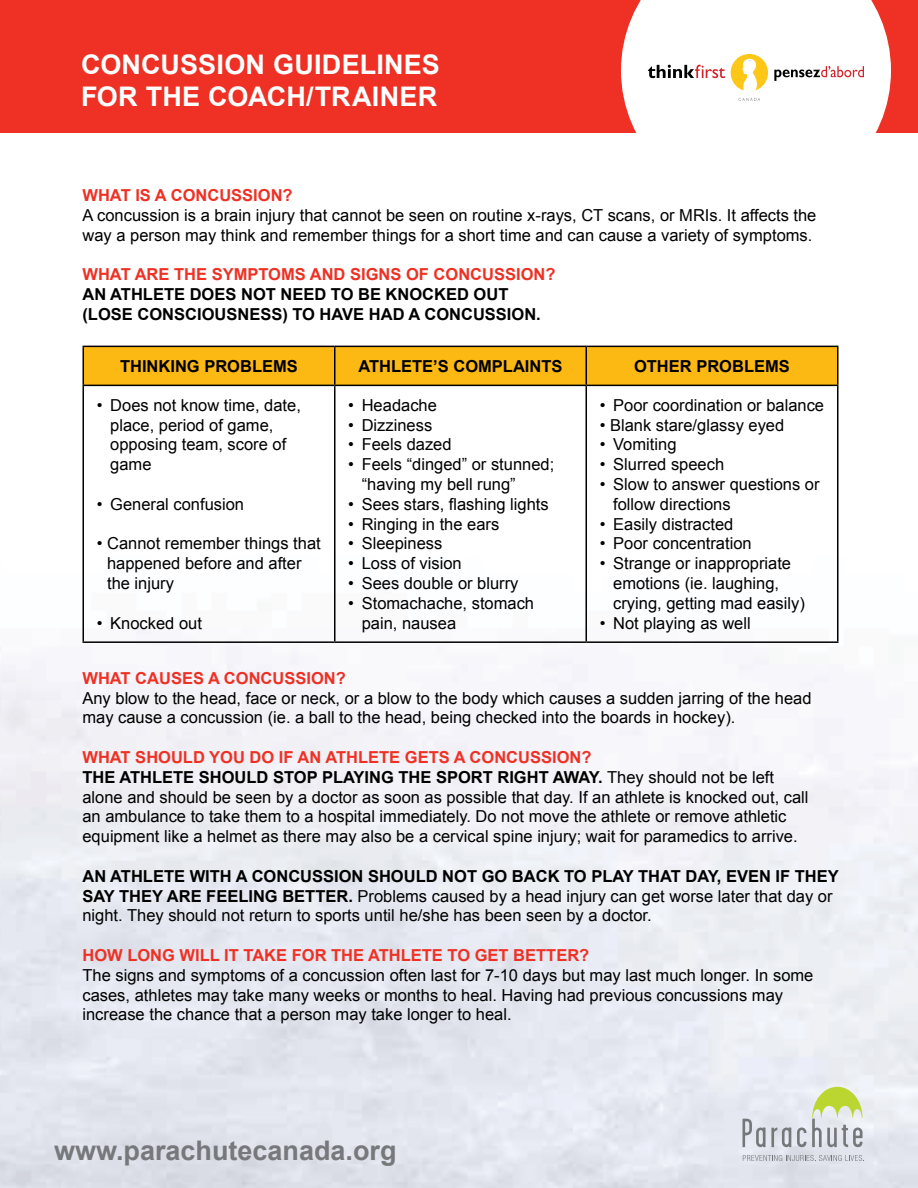
<style>
.page{position:relative;width:918px;height:1188px;background:#fff}
.page>*{position:absolute;margin:0;border:0;box-sizing:border-box;transform-origin:0 0}
.t1{font:700 27px "Arial";color:#fff}
.t2{font:700 27px "Arial";color:#77787b}
.t3{font:16.5px/19.8px "Arial";color:#000}
.t4{font:700 16.5px/19.8px "Arial";color:#000}
.t5{font:700 16.5px "Arial";color:#ee3124}
.s1{font-weight:700;color:#ee3124}
.s2{font-weight:700}
</style>
<div class="page">
<svg style="left:743px;top:1087px;width:120px;height:60px;background:#d2d8cb"></svg>
<svg style="left:743px;top:1155px;width:121px;height:6px"></svg>
<div style="left:0;top:0;width:918px;height:133px;background:#ee3124"></div>
<div style="left:621px;top:0;width:270px;height:133px;background:#fff"></div>
<div style="left:731px;top:54px;width:37px;height:37px;background:#fdc717;border-radius:50%"></div>
<svg style="left:741px;top:58px;width:17px;height:34px"></svg>
<svg style="left:648px;top:65px;width:77px;height:13px"></svg>
<svg style="left:774px;top:66px;width:90px;height:15px"></svg>
<svg style="left:738px;top:98px;width:22px;height:3px"></svg>
<div style="left:84px;top:347px;width:753px;height:38px;background:#fdb913"></div>
<hr style="left:82px;top:346px;width:253px;height:1px;background:#000">
<hr style="left:82px;top:347px;width:2px;height:38px;background:#000">
<hr style="left:335px;top:346px;width:251px;height:1px;background:#000">
<hr style="left:334px;top:347px;width:2px;height:38px;background:#000">
<hr style="left:586px;top:346px;width:253px;height:1px;background:#000">
<hr style="left:585px;top:347px;width:2px;height:38px;background:#000">
<hr style="left:837px;top:347px;width:1px;height:38px;background:#000">
<hr style="left:82px;top:385px;width:253px;height:1px;background:#000">
<hr style="left:82px;top:386px;width:2px;height:255px;background:#000">
<hr style="left:335px;top:385px;width:251px;height:1px;background:#000">
<hr style="left:334px;top:386px;width:2px;height:255px;background:#000">
<hr style="left:586px;top:385px;width:253px;height:1px;background:#000">
<hr style="left:585px;top:386px;width:2px;height:255px;background:#000">
<hr style="left:837px;top:386px;width:1px;height:255px;background:#000">
<hr style="left:82px;top:641px;width:253px;height:2px;background:#000">
<hr style="left:335px;top:641px;width:251px;height:2px;background:#000">
<hr style="left:586px;top:641px;width:253px;height:2px;background:#000">
<h1 class="t1" style="left:81px;top:46px;width:20px">CONCUSSION</h1>
<h1 class="t1" style="left:273px;top:46px;width:18px">GUIDELINES</h1>
<h1 class="t1" style="left:81px;top:79px;width:20px">FOR</h1>
<h1 class="t1" style="left:146px;top:79px;width:19px">THE</h1>
<h1 class="t1" style="left:208px;top:79px;width:20px">COACH</h1>
<h1 class="t1" style="left:306px;top:79px;width:27px">/TRAINER</h1>
<p class="t5" style="left:82px;top:184px;width:212px">WHAT IS A CONCUSSION?</p>
<p class="t3" style="left:82px;top:205px;width:736px">A concussion is a brain injury that cannot be seen on routine x-rays, CT scans, or MRIs. It affects the way a person may think and remember things for a short time and can cause a variety of symptoms.</p>
<p class="t5" style="left:82px;top:263px;width:475px">WHAT ARE THE SYMPTOMS AND SIGNS OF CONCUSSION?</p>
<p class="t4" style="left:82px;top:285px;width:460px">AN ATHLETE DOES NOT NEED TO BE KNOCKED OUT (LOSE CONSCIOUSNESS) TO HAVE HAD A CONCUSSION.</p>
<p class="t4" style="left:120px;top:357px;width:179px">THINKING PROBLEMS</p>
<p class="t4" style="left:358px;top:357px;width:206px">ATHLETE’S COMPLAINTS</p>
<p class="t4" style="left:634px;top:357px;width:157px">OTHER PROBLEMS</p>
<p class="t3" style="left:110px;top:395px;width:192px;text-indent:-13px">• Does not know time, date, place, period of game, opposing team, score of game</p>
<p class="t3" style="left:97px;top:494px;width:149px">• General confusion</p>
<p class="t3" style="left:107px;top:534px;width:215px;text-indent:-10px">• Cannot remember things that happened before and after the injury</p>
<p class="t3" style="left:97px;top:613px;width:107px">• Knocked out</p>
<p class="t3" style="left:348px;top:395px;width:90px">• Headache</p>
<p class="t3" style="left:348px;top:415px;width:86px">• Dizziness</p>
<p class="t3" style="left:348px;top:435px;width:105px">• Feels dazed</p>
<p class="t3" style="left:362px;top:455px;width:194px;text-indent:-13px">• Feels “dinged” or stunned; “having my bell rung”</p>
<p class="t3" style="left:348px;top:494px;width:202px">• Sees stars, flashing lights</p>
<p class="t3" style="left:348px;top:514px;width:153px">• Ringing in the ears</p>
<p class="t3" style="left:348px;top:534px;width:96px">• Sleepiness</p>
<p class="t3" style="left:348px;top:554px;width:115px">• Loss of vision</p>
<p class="t3" style="left:348px;top:574px;width:172px">• Sees double or blurry</p>
<p class="t3" style="left:362px;top:593px;width:174px;text-indent:-13px">• Stomachache, stomach pain, nausea</p>
<p class="t3" style="left:600px;top:395px;width:226px">• Poor coordination or balance</p>
<p class="t3" style="left:600px;top:415px;width:186px">• Blank stare/glassy eyed</p>
<p class="t3" style="left:600px;top:435px;width:78px">• Vomiting</p>
<p class="t3" style="left:600px;top:455px;width:126px">• Slurred speech</p>
<p class="t3" style="left:613px;top:475px;width:208px;text-indent:-13px">• Slow to answer questions or follow directions</p>
<p class="t3" style="left:600px;top:514px;width:135px">• Easily distracted</p>
<p class="t3" style="left:600px;top:534px;width:153px">• Poor concentration</p>
<p class="t3" style="left:613px;top:554px;width:193px;text-indent:-13px">• Strange or inappropriate emotions (ie. laughing, crying, getting mad easily)</p>
<p class="t3" style="left:600px;top:613px;width:153px">• Not playing as well</p>
<p class="t5" style="left:82px;top:667px;width:265px">WHAT CAUSES A CONCUSSION?</p>
<p class="t3" style="left:82px;top:688px;width:731px">Any blow to the head, face or neck, or a blow to the body which causes a sudden jarring of the head may cause a concussion (ie. a ball to the head, being checked into the boards in hockey).</p>
<p class="t3" style="left:82px;top:747px;width:728px"><span class="s1">WHAT SHOULD YOU DO IF AN ATHLETE GETS A CONCUSSION?<br></span><span class="s2">THE ATHLETE SHOULD STOP PLAYING THE SPORT RIGHT AWAY.</span> They should not be left alone and should be seen by a doctor as soon as possible that day. If an athlete is knocked out, call an ambulance to take them to a hospital immediately. Do not move the athlete or remove athletic equipment like a helmet as there may also be a cervical spine injury; wait for paramedics to arrive.</p>
<p class="t4" style="left:82px;top:867px;width:725px">AN ATHLETE WITH A CONCUSSION SHOULD NOT GO BACK TO PLAY THAT DAY, EVEN IF THEY<br>SAY THEY</p>
<p class="t3" style="left:82px;top:886px;width:752px;text-indent:124px"><span class="s2">FEELING BETTER.</span> Problems caused by a head injury can get worse later that day or night. They should not return to sports until he/she has been seen by a doctor.</p>
<p class="t5" style="left:82px;top:944px;width:508px">HOW LONG WILL IT TAKE FOR THE ATHLETE TO GET BETTER?</p>
<p class="t3" style="left:82px;top:965px;width:732px">The signs and symptoms of a concussion often last for 7-10 days but may last much longer. In some cases, athletes may take many weeks or months to heal. Having had previous concussions may increase the chance that a person may take longer to heal.</p>
<p class="t4" style="left:167px;top:886px;width:13px">ARE</p>
<h1 class="t2" style="left:54px;top:1132px;width:344px">WWW.PARACHUTECANADA.ORG</h1>
</div>
